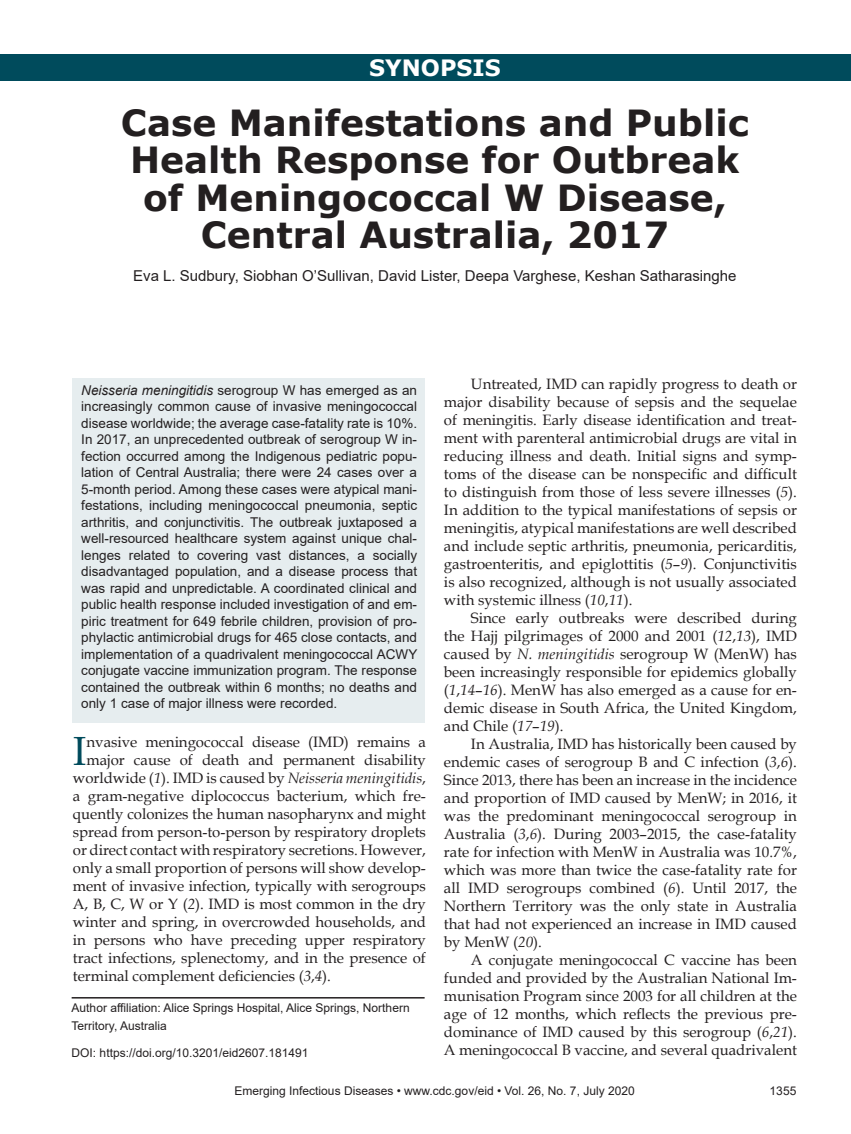
<style>
.page{position:relative;width:851px;height:1134px;background:#fff}
.page>*{position:absolute;margin:0;border:0;box-sizing:border-box;transform-origin:0 0}
.Drop_Cap{font:40.8px "Book Antiqua";color:#004b5c}
.Article_Title{font:700 36px/37.5px "Verdana";color:#231f20;text-align:center}
.t1{font:700 22.5px "Verdana";color:#fff}
.Body_Text{font:15px/18px "Book Antiqua";color:#231f20;text-align:justify}
.Drop_Cap-2{font:15px "Book Antiqua";letter-spacing:-.005em;color:#231f20}
.Authors{font:15px "Arial";color:#231f20}
.Abstract{font:13.5px/16.5px "Arial";color:#231f20;text-align:justify}
.Affiliations{font:12px/18px "Arial";color:#231f20}
.DOI{font:12px "Arial";color:#231f20}
.s1{font-style:italic}
</style>
<div class="page">
<div style="left:72px;top:378px;width:352px;height:345px;background:#e6edef"></div>
<hr style="left:72px;top:997px;width:352px;height:2px;background:#231f20">
<div style="left:0;top:54px;width:850px;height:27px;background:#004b5c"></div>
<p class="t1" style="left:369px;top:52px;width:133px">SYNOPSIS</p>
<p class="Article_Title" style="left:121px;top:103px;width:629px">Case Manifestations and Public<br>Health Response for Outbreak of Meningococcal W Disease,<br>Central Australia, 2017</p>
<p class="Authors" style="left:133px;top:265px;width:605px">Eva L. Sudbury, Siobhan O’Sullivan, David Lister, Deepa Varghese, Keshan Satharasinghe</p>
<p class="Abstract" style="left:81px;top:382px;width:337px"><span class="s1">Neisseria meningitidis</span> serogroup W has emerged as an increasingly common cause of invasive meningococcal disease worldwide; the average case-fatality rate is 10%.<br>In 2017, an unprecedented outbreak of serogroup W in&shy;fection occurred among the Indigenous pediatric popu&shy;lation of Central Australia; there were 24 cases over a 5-month period. Among these cases were atypical mani&shy;festations, including meningococcal pneumonia, septic arthritis, and conjunctivitis. The outbreak juxtaposed a well-resourced healthcare system against unique chal&shy;lenges related to covering vast distances, a socially disadvantaged population, and a disease process that was rapid and unpredictable. A coordinated clinical and public health response included investigation of and em&shy;piric treatment for 649 febrile children, provision of pro&shy;phylactic antimicrobial drugs for 465 close contacts, and implementation of a quadrivalent meningococcal ACWY conjugate vaccine immunization program. The response contained the outbreak within 6 months; no deaths and only 1 case of major illness were recorded.</p>
<p class="Drop_Cap" style="left:73px;top:723px;width:15px">I</p>
<p class="Drop_Cap-2" style="left:87px;top:732px;width:341px">nvasive meningococcal disease (IMD) remains a</p>
<p class="Drop_Cap-2" style="left:87px;top:750px;width:341px">major cause of death and permanent disability</p>
<p class="Drop_Cap-2" style="left:73px;top:768px;width:354px">worldwide (<span class="s1">1</span>). IMD is caused by <span class="s1">Neisseria meningitidis</span>,</p>
<p class="Drop_Cap-2" style="left:73px;top:786px;width:354px">a gram-negative diplococcus bacterium, which fre-</p>
<p class="Drop_Cap-2" style="left:73px;top:804px;width:354px">quently colonizes the human nasopharynx and might</p>
<p class="Drop_Cap-2" style="left:73px;top:822px;width:354px">spread from person-to-person by respiratory droplets</p>
<p class="Drop_Cap-2" style="left:73px;top:840px;width:354px">or direct contact with respiratory secretions. However,</p>
<p class="Drop_Cap-2" style="left:73px;top:858px;width:354px">only a small proportion of persons will show develop-</p>
<p class="Drop_Cap-2" style="left:73px;top:876px;width:354px">ment of invasive infection, typically with serogroups</p>
<p class="Drop_Cap-2" style="left:73px;top:894px;width:354px">A, B, C, W or Y (<span class="s1">2</span>). IMD is most common in the dry</p>
<p class="Drop_Cap-2" style="left:73px;top:912px;width:354px">winter and spring, in overcrowded households, and</p>
<p class="Drop_Cap-2" style="left:73px;top:930px;width:354px">in persons who have preceding upper respiratory</p>
<p class="Drop_Cap-2" style="left:73px;top:948px;width:354px">tract infections, splenectomy, and in the presence of</p>
<p class="Drop_Cap-2" style="left:73px;top:966px;width:259px">terminal complement deficiencies (<span class="s1">3</span>,<span class="s1">4</span>).</p>
<p class="Affiliations" style="left:72px;top:999px;width:339px">Author affiliation: Alice Springs Hospital, Alice Springs, Northern<br>Territory, Australia</p>
<p class="DOI" style="left:72px;top:1045px;width:238px">DOI: https://doi.org/10.3201/eid2607.181491</p>
<p class="Body_Text" style="left:444px;top:374px;width:354px;text-indent:27px">Untreated, IMD can rapidly progress to death or major disability because of sepsis and the sequelae of meningitis. Early disease identification and treat&shy;ment with parenteral antimicrobial drugs are vital in reducing illness and death. Initial signs and symp&shy;toms of the disease can be nonspecific and difficult to distinguish from those of less severe illnesses (<span class="s1">5</span>).<br>In addition to the typical manifestations of sepsis or meningitis, atypical manifestations are well described and include septic arthritis, pneumonia, pericarditis, gastroenteritis, and epiglottitis (<span class="s1">5</span>–<span class="s1">9</span>). Conjunctivitis is also recognized, although is not usually associated with systemic illness (<span class="s1">10</span>,<span class="s1">11</span>).</p>
<p class="Body_Text" style="left:444px;top:608px;width:354px;text-indent:27px">Since early outbreaks were described during the Hajj pilgrimages of 2000 and 2001 (<span class="s1">12</span>,<span class="s1">13</span>), IMD caused by <span class="s1">N. meningitidis</span> serogroup W (MenW) has been increasingly responsible for epidemics globally (<span class="s1">1</span>,<span class="s1">14</span>–<span class="s1">16</span>). MenW has also emerged as a cause for en&shy;demic disease in South Africa, the United Kingdom, and Chile (<span class="s1">17</span>–<span class="s1">19</span>).</p>
<p class="Body_Text" style="left:444px;top:734px;width:354px;text-indent:27px">In Australia, IMD has historically been caused by endemic cases of serogroup B and C infection (<span class="s1">3</span>,<span class="s1">6</span>).<br>Since 2013, there has been an increase in the incidence and proportion of IMD caused by MenW; in 2016, it was the predominant meningococcal serogroup in Australia (<span class="s1">3</span>,<span class="s1">6</span>). During 2003–2015, the case-fatality rate for infection with MenW in Australia was 10.7%, which was more than twice the case-fatality rate for all IMD serogroups combined (<span class="s1">6</span>). Until 2017, the Northern Territory was the only state in Australia that had not experienced an increase in IMD caused by MenW (<span class="s1">20</span>).</p>
<p class="Body_Text" style="left:444px;top:950px;width:354px;text-indent:27px">A conjugate meningococcal C vaccine has been funded and provided by the Australian National Im&shy;munisation Program since 2003 for all children at the age of 12 months, which reflects the previous pre&shy;dominance of IMD caused by this serogroup (<span class="s1">6</span>,<span class="s1">21</span>).<br>A meningococcal B vaccine, and several quadrivalent</p>
<p class="Affiliations" style="left:234px;top:1082px;width:401px">Emerging Infectious Diseases • www.cdc.gov/eid • Vol. 26, No. 7, July 2020</p>
<p class="Affiliations" style="left:769px;top:1082px;width:28px">1355</p>
</div>
